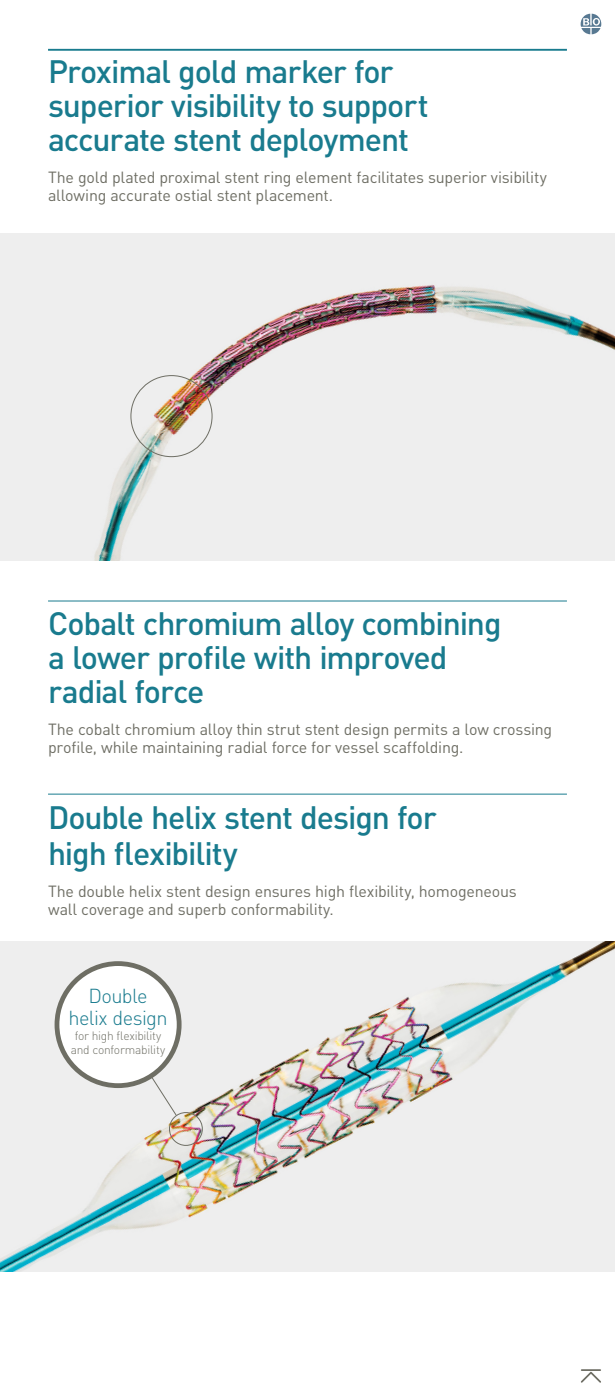
<style>
.page{position:relative;width:615px;height:1400px;background:#fff}
.page>*{position:absolute;margin:0;border:0;box-sizing:border-box;transform-origin:0 0}
.Headline_body_copy_r{font:500 32px/34px "DIN Pro";letter-spacing:-.035em;color:#197b8e}
.t1{font:300 20px/22px "DIN Pro";letter-spacing:-.03em;color:#197b8e;text-align:center}
.t2{font:16px/18px "DIN Pro";letter-spacing:-.015em;color:#6e6e64}
.t3{font:300 12px/14px "DIN Pro";letter-spacing:-.02em;color:#6e6e64;text-align:center}
</style>
<div class="page">
<img style="left:0;top:942px;width:614px;height:330px">
<img style="left:0;top:234px;width:614px;height:326px">
<svg style="left:580px;top:14px;width:21px;height:20px"></svg>
<hr style="left:48px;top:49px;width:518px;height:2px;background:#197b8e">
<svg style="left:581px;top:1369px;width:20px;height:14px"></svg>
<div style="left:130px;top:375px;width:82px;height:82px;border:1px solid #6e6e64;border-radius:50%"></div>
<div style="left:169px;top:1112px;width:34px;height:34px;border:1px solid #6e6e64;border-radius:50%"></div>
<svg style="left:117px;top:1048px;width:60px;height:68px;background:#e5e5e5"></svg>
<hr style="left:48px;top:601px;width:518px;height:1px;background:#197b8e">
<hr style="left:48px;top:794px;width:518px;height:1px;background:#197b8e">
<div style="left:57px;top:964px;width:122px;height:122px;background:#fff;border-radius:50%"></div>
<div style="left:55px;top:961px;width:126px;height:127px;border:5px solid #6e6e64;border-radius:50%"></div>
<p class="Headline_body_copy_r" style="left:48px;top:53px;width:382px">Proximal gold marker for superior visibility to support accurate stent deployment</p>
<p class="t2" style="left:48px;top:167px;width:500px">The gold plated proximal stent ring element facilitates superior visibility allowing accurate ostial stent placement.</p>
<p class="Headline_body_copy_r" style="left:48px;top:606px;width:455px">Cobalt chromium alloy combining a lower profile with improved radial force</p>
<p class="t2" style="left:48px;top:720px;width:505px">The cobalt chromium alloy thin strut stent design permits a low crossing profile, while maintaining radial force for vessel scaffolding.</p>
<p class="Headline_body_copy_r" style="left:48px;top:799px;width:390px">Double helix stent design for</p>
<p class="Headline_body_copy_r" style="left:48px;top:835px;width:191px">high flexibility</p>
<p class="t2" style="left:48px;top:882px;width:470px">The double helix stent design ensures high flexibility, homogeneous wall coverage and superb conformability.</p>
<p class="t1" style="left:68px;top:984px;width:100px">Double helix design</p>
<p class="t3" style="left:71px;top:1028px;width:96px">for high flexibility and conformability</p>
</div>
